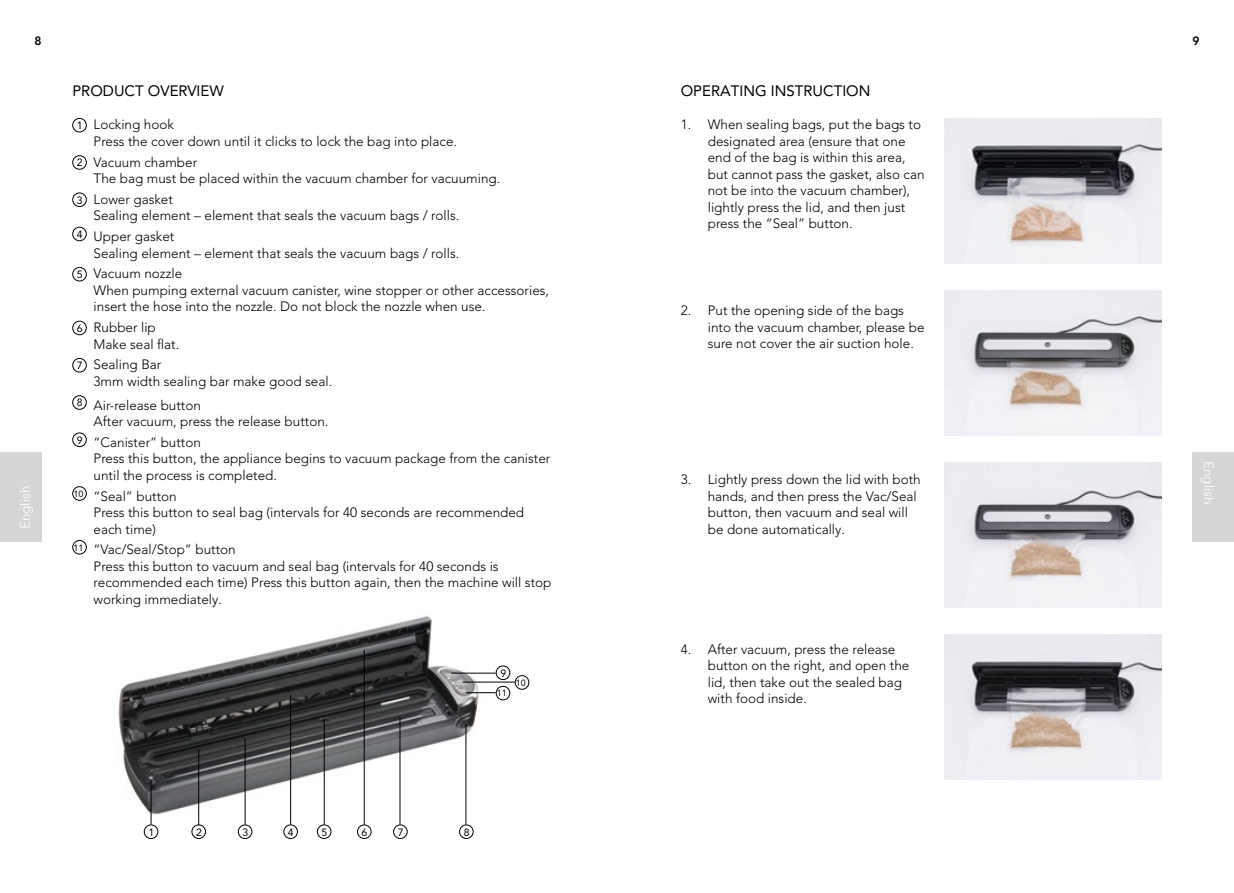
<style>
.page{position:relative;width:1234px;height:893px;background:#fff}
.page>*{position:absolute;margin:0;border:0;box-sizing:border-box;transform-origin:0 0}
.t1{font:15px "Avenir LT Pro";color:#000}
.t2{font:300 13.5px/16.5px "Avenir LT Pro";color:#000}
.t3{font:300 13.5px "Avenir LT Pro";color:#fff}
.t4{font:800 12px "Avenir LT Pro";color:#000}
.t5{font:10.5px "Avenir LT Pro";color:#000}
.t6{font:9px "Avenir LT Pro";color:#000}
.s1{font-weight:400;font-size:10.5px}
</style>
<div class="page">
<div style="left:1192px;top:452px;width:41px;height:89px;background:#d6d6d6"></div>
<div style="left:0;top:452px;width:41px;height:89px;background:#d6d6d6"></div>
<div style="left:72px;top:118px;width:15px;height:14px;border:1px solid #000;border-radius:50%"></div>
<div style="left:72px;top:155px;width:15px;height:15px;border:1px solid #000;border-radius:50%"></div>
<div style="left:72px;top:193px;width:15px;height:14px;border:1px solid #000;border-radius:50%"></div>
<div style="left:72px;top:227px;width:15px;height:14px;border:1px solid #000;border-radius:50%"></div>
<div style="left:72px;top:267px;width:15px;height:14px;border:1px solid #000;border-radius:50%"></div>
<div style="left:72px;top:321px;width:15px;height:14px;border:1px solid #000;border-radius:50%"></div>
<div style="left:72px;top:358px;width:15px;height:14px;border:1px solid #000;border-radius:50%"></div>
<div style="left:72px;top:395px;width:15px;height:15px;border:1px solid #000;border-radius:50%"></div>
<div style="left:72px;top:433px;width:15px;height:14px;border:1px solid #000;border-radius:50%"></div>
<div style="left:72px;top:486px;width:15px;height:15px;border:1px solid #000;border-radius:50%"></div>
<div style="left:72px;top:540px;width:15px;height:14px;border:1px solid #000;border-radius:50%"></div>
<div style="left:144px;top:824px;width:14px;height:15px;border:1px solid #000;border-radius:50%"></div>
<div style="left:393px;top:824px;width:14px;height:15px;border:1px solid #000;border-radius:50%"></div>
<div style="left:191px;top:824px;width:15px;height:15px;border:1px solid #000;border-radius:50%"></div>
<div style="left:238px;top:824px;width:14px;height:15px;border:1px solid #000;border-radius:50%"></div>
<div style="left:283px;top:824px;width:15px;height:15px;border:1px solid #000;border-radius:50%"></div>
<div style="left:317px;top:824px;width:14px;height:15px;border:1px solid #000;border-radius:50%"></div>
<div style="left:357px;top:824px;width:14px;height:15px;border:1px solid #000;border-radius:50%"></div>
<img style="left:118px;top:615px;width:314px;height:190px">
<svg style="left:143px;top:641px;width:346px;height:179px"></svg>
<hr style="left:151px;top:780px;width:1px;height:44px;background:#000">
<hr style="left:198px;top:750px;width:1px;height:75px;background:#000">
<hr style="left:245px;top:739px;width:1px;height:85px;background:#000">
<hr style="left:290px;top:695px;width:1px;height:129px;background:#000">
<hr style="left:324px;top:720px;width:1px;height:104px;background:#000">
<hr style="left:364px;top:650px;width:1px;height:174px;background:#000">
<hr style="left:399px;top:717px;width:1px;height:107px;background:#000">
<svg style="left:466px;top:692px;width:29px;height:1px"></svg>
<hr style="left:463px;top:682px;width:52px;height:1px;background:#000">
<hr style="left:451px;top:673px;width:44px;height:1px;background:#000">
<hr style="left:465px;top:724px;width:1px;height:100px;background:#000">
<div style="left:459px;top:824px;width:14px;height:15px;border:1px solid #000;border-radius:50%"></div>
<div style="left:495px;top:666px;width:15px;height:14px;border:1px solid #000;border-radius:50%"></div>
<div style="left:495px;top:686px;width:15px;height:14px;border:1px solid #000;border-radius:50%"></div>
<div style="left:514px;top:675px;width:15px;height:15px;border:1px solid #000;border-radius:50%"></div>
<img style="left:944px;top:119px;width:217px;height:145px">
<img style="left:944px;top:291px;width:217px;height:145px">
<img style="left:944px;top:462px;width:217px;height:145px">
<img style="left:944px;top:634px;width:217px;height:145px">
<p class="t4" style="left:34px;top:33px;width:9px">8</p>
<p class="t4" style="left:1192px;top:33px;width:9px">9</p>
<p class="t3" style="left:17px;top:529px;width:45px;rotate:-90deg">English</p>
<p class="t1" style="left:72px;top:82px;width:153px">PRODUCT OVERVIEW</p>
<p class="t2" style="left:94px;top:117px;width:365px;text-indent:-17px"><span class="s1">1</span> Locking hook<br>Press the cover down until it clicks to lock the bag into place.</p>
<p class="t2" style="left:94px;top:154px;width:408px;text-indent:-17px"><span class="s1">2</span> Vacuum chamber<br>The bag must be placed within the vacuum chamber for vacuuming.</p>
<p class="t2" style="left:94px;top:191px;width:367px;text-indent:-17px"><span class="s1">3</span> Lower gasket<br>Sealing element – element that seals the vacuum bags / rolls.</p>
<p class="t2" style="left:94px;top:228px;width:367px;text-indent:-17px"><sup>4</sup> Upper gasket<br>Sealing element – element that seals the vacuum bags / rolls.</p>
<p class="t2" style="left:94px;top:266px;width:457px;text-indent:-17px"><span class="s1">5</span> Vacuum nozzle<br>When pumping external vacuum canister, wine stopper or other accessories, insert the hose into the nozzle. Do not block the nozzle when use.</p>
<p class="t2" style="left:94px;top:319px;width:87px;text-indent:-17px"><span class="s1">6</span> Rubber lip<br>Make seal flat.</p>
<p class="t2" style="left:94px;top:357px;width:240px;text-indent:-17px"><span class="s1">7</span> Sealing Bar<br>3mm width sealing bar make good seal.</p>
<p class="t2" style="left:94px;top:397px;width:236px;text-indent:-17px"><sup>8</sup> Air-release button<br>After vacuum, press the release button.</p>
<p class="t2" style="left:94px;top:434px;width:458px;text-indent:-17px"><sup>9</sup> “Canister” button<br>Press this button, the appliance begins to vacuum package from the canister until the process is completed.</p>
<p class="t2" style="left:94px;top:488px;width:432px;text-indent:-20px"><sup>10</sup> “Seal” button<br>Press this button to seal bag (intervals for 40 seconds are recommended each time)</p>
<p class="t2" style="left:94px;top:542px;width:459px;text-indent:-20px"><sup>11</sup> “Vac/Seal/Stop” button<br>Press this button to vacuum and seal bag (intervals for 40 seconds is recommended each time) Press this button again, then the machine will stop working immediately.</p>
<p class="t5" style="left:500px;top:667px;width:7px">9</p>
<p class="t6" style="left:496px;top:688px;width:12px">11</p>
<p class="t6" style="left:515px;top:677px;width:12px">10</p>
<p class="t5" style="left:148px;top:826px;width:7px">1</p>
<p class="t5" style="left:196px;top:826px;width:7px">2</p>
<p class="t5" style="left:242px;top:826px;width:7px">3</p>
<p class="t5" style="left:288px;top:826px;width:7px">4</p>
<p class="t5" style="left:321px;top:826px;width:7px">5</p>
<p class="t5" style="left:361px;top:826px;width:7px">6</p>
<p class="t5" style="left:397px;top:826px;width:7px">7</p>
<p class="t5" style="left:463px;top:826px;width:7px">8</p>
<p class="t1" style="left:680px;top:82px;width:191px">OPERATING INSTRUCTION</p>
<p class="t2" style="left:707px;top:116px;width:218px;text-indent:-27px">1. When sealing bags, put the bags to designated area (ensure that one end of the bag is within this area, but cannot pass the gasket, also can not be into the vacuum chamber), lightly press the lid, and then just press the “Seal” button.</p>
<p class="t2" style="left:707px;top:302px;width:218px;text-indent:-27px">2. Put the opening side of the bags into the vacuum chamber, please be sure not cover the air suction hole.</p>
<p class="t2" style="left:707px;top:471px;width:214px;text-indent:-27px">3. Lightly press down the lid with both hands, and then press the Vac/Seal button, then vacuum and seal will be done automatically.</p>
<p class="t2" style="left:707px;top:641px;width:203px;text-indent:-27px">4. After vacuum, press the release button on the right, and open the lid, then take out the sealed bag with food inside.</p>
<p class="t3" style="left:1216px;top:461px;width:45px;rotate:90deg">English</p>
</div>
